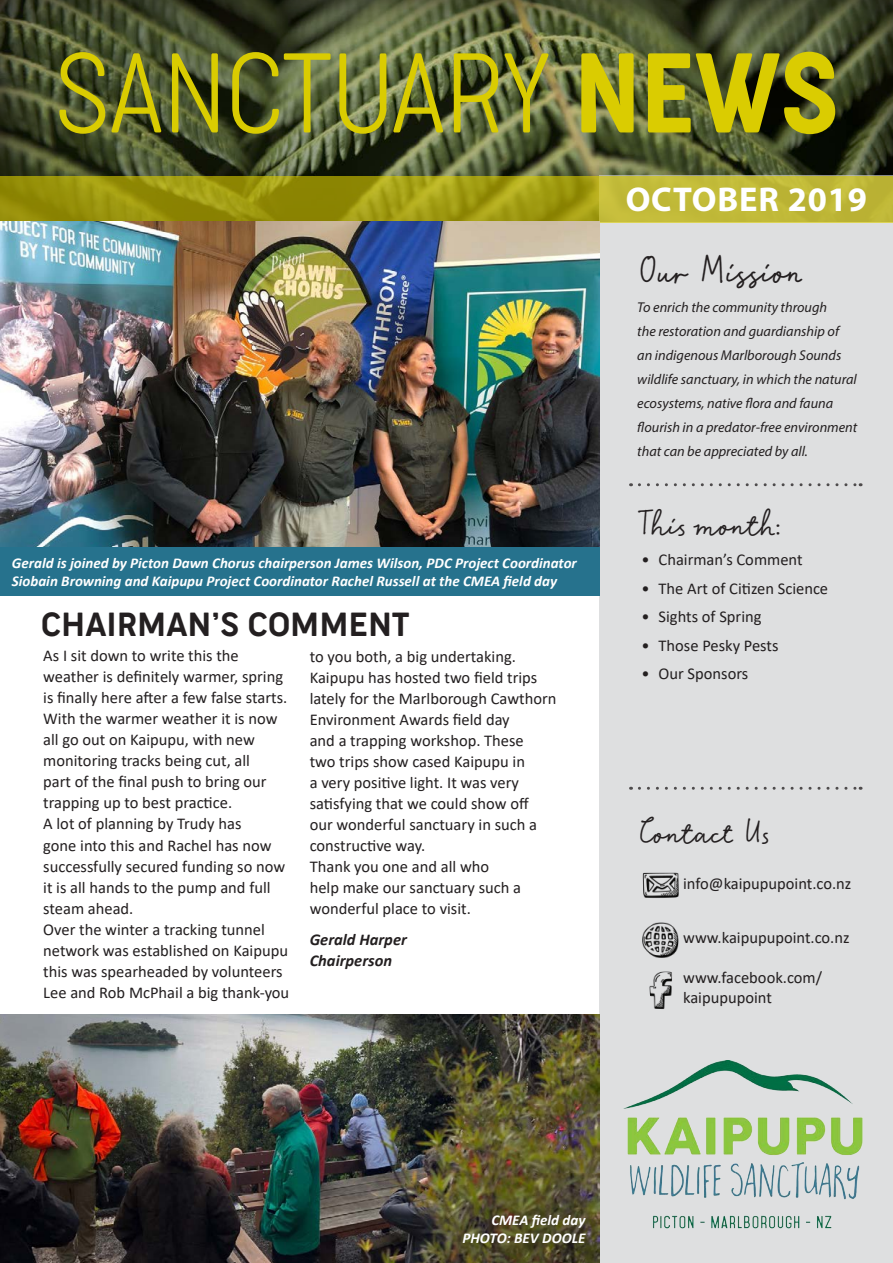
<style>
.page{position:relative;width:893px;height:1263px;background:#fff}
.page>*{position:absolute;margin:0;border:0;box-sizing:border-box;transform-origin:0 0}
.t1{font:200 106.5px "Cocogoose Condensed";color:#dacc01}
.t2{font:36px "SB One";color:#231f20}
.t3{font:700 34.5px "Myriad Pro";letter-spacing:.025em;color:#fff}
.t4{font:31.5px "SB One";color:#231f20}
.t5{font:300 31.5px "Cocogoose Narrow";color:#231f20}
.t6{font:16.5px/21px "Calibri";color:#231f20}
.t7{font:italic 700 16.5px/21px "Calibri";color:#231f20}
.t8{font:italic 700 15px/18px "Calibri";color:#fff}
.t9{font:italic 14.25px/24px "Myriad Pro";color:#231f20}
.s1{font-weight:300}
</style>
<div class="page">
<svg style="left:0;top:0;width:893px;height:176px;background:#495231"></svg>
<div style="left:600px;top:176px;width:293px;height:1087px;background:#dedfe0"></div>
<img style="left:649px;top:971px;width:23px;height:38px">
<img style="left:642px;top:922px;width:37px;height:36px">
<img style="left:642px;top:872px;width:37px;height:26px">
<svg style="left:0;top:176px;width:893px;height:46px;background:#a7a11b"></svg>
<svg style="left:639px;top:483px;width:222px;height:3px"></svg>
<svg style="left:639px;top:787px;width:222px;height:3px"></svg>
<img style="left:623px;top:1060px;width:240px;height:169px">
<img style="left:0;top:221px;width:600px;height:327px">
<div style="left:0;top:548px;width:600px;height:48px;background:#26728d"></div>
<img style="left:0;top:1014px;width:600px;height:249px">
<p class="t1" style="left:56px;top:23px;width:783px">SANCTUARY <span class="s1">NEWS</span></p>
<p class="t3" style="left:626px;top:177px;width:243px">OCTOBER 2019</p>
<p class="t8" style="left:12px;top:553px;width:566px">Gerald is joined by Picton Dawn Chorus chairperson James Wilson, PDC Project Coordinator<br>Siobain Browning and Kaipupu Project Coordinator Rachel Russell at the CMEA field day</p>
<p class="t5" style="left:41px;top:603px;width:370px">CHAIRMAN’S COMMENT</p>
<p class="t6" style="left:43px;top:645px;width:246px">As I sit down to write this the weather is definitely warmer, spring is finally here after a few false starts.</p>
<p class="t6" style="left:43px;top:708px;width:236px">With the warmer weather it is now all go out on Kaipupu, with new monitoring tracks being cut, all part of the final push to bring our trapping up to best practice.</p>
<p class="t6" style="left:43px;top:813px;width:243px">A lot of planning by Trudy has<br>gone into this and Rachel has now successfully secured funding so now it is all hands to the pump and full steam ahead.</p>
<p class="t6" style="left:43px;top:918px;width:248px">Over the winter a tracking tunnel network was established on Kaipupu this was spearheaded by volunteers Lee and Rob McPhail a big thank-you</p>
<p class="t6" style="left:310px;top:645px;width:208px">to you both, a big undertaking.</p>
<p class="t6" style="left:310px;top:666px;width:248px">Kaipupu has hosted two field trips lately for the Marlborough Cawthorn<br>Environment Awards field day<br>and a trapping workshop. These<br>two trips show cased Kaipupu in<br>a very positive light. It was very satisfying that we could show off<br>our wonderful sanctuary in such a constructive way.</p>
<p class="t6" style="left:310px;top:855px;width:213px">Thank you one and all who help make our sanctuary such a wonderful place to visit.</p>
<p class="t7" style="left:310px;top:929px;width:99px">Gerald Harper<br>Chairperson</p>
<p class="t2" style="left:637px;top:251px;width:167px">Our Mission</p>
<p class="t9" style="left:637px;top:295px;width:222px">To enrich the community through<br>the restoration and guardianship of an indigenous Marlborough Sounds wildlife sanctuary, in which the natural ecosystems, native flora and fauna flourish in a predator-free environment that can be appreciated by all.</p>
<p class="t4" style="left:636px;top:506px;width:147px">This month:</p>
<p class="t6" style="left:641px;top:549px;width:163px">• Chairman’s Comment</p>
<p class="t6" style="left:641px;top:577px;width:188px">• The Art of Citizen Science</p>
<p class="t6" style="left:641px;top:606px;width:122px">• Sights of Spring</p>
<p class="t6" style="left:641px;top:634px;width:138px">• Those Pesky Pests</p>
<p class="t6" style="left:641px;top:663px;width:108px">• Our Sponsors</p>
<p class="t4" style="left:637px;top:815px;width:132px">Contact Us</p>
<p class="t6" style="left:683px;top:873px;width:170px">info@kaipupupoint.co.nz</p>
<p class="t6" style="left:683px;top:927px;width:168px">www.kaipupupoint.co.nz</p>
<p class="t6" style="left:683px;top:967px;width:140px;line-height:19.8px">www.facebook.com/ kaipupupoint</p>
<p class="t8" style="left:491px;top:1210px;width:96px">CMEA field day</p>
<p class="t8" style="left:462px;top:1228px;width:124px">PHOTO: BEV DOOLE</p>
</div>
